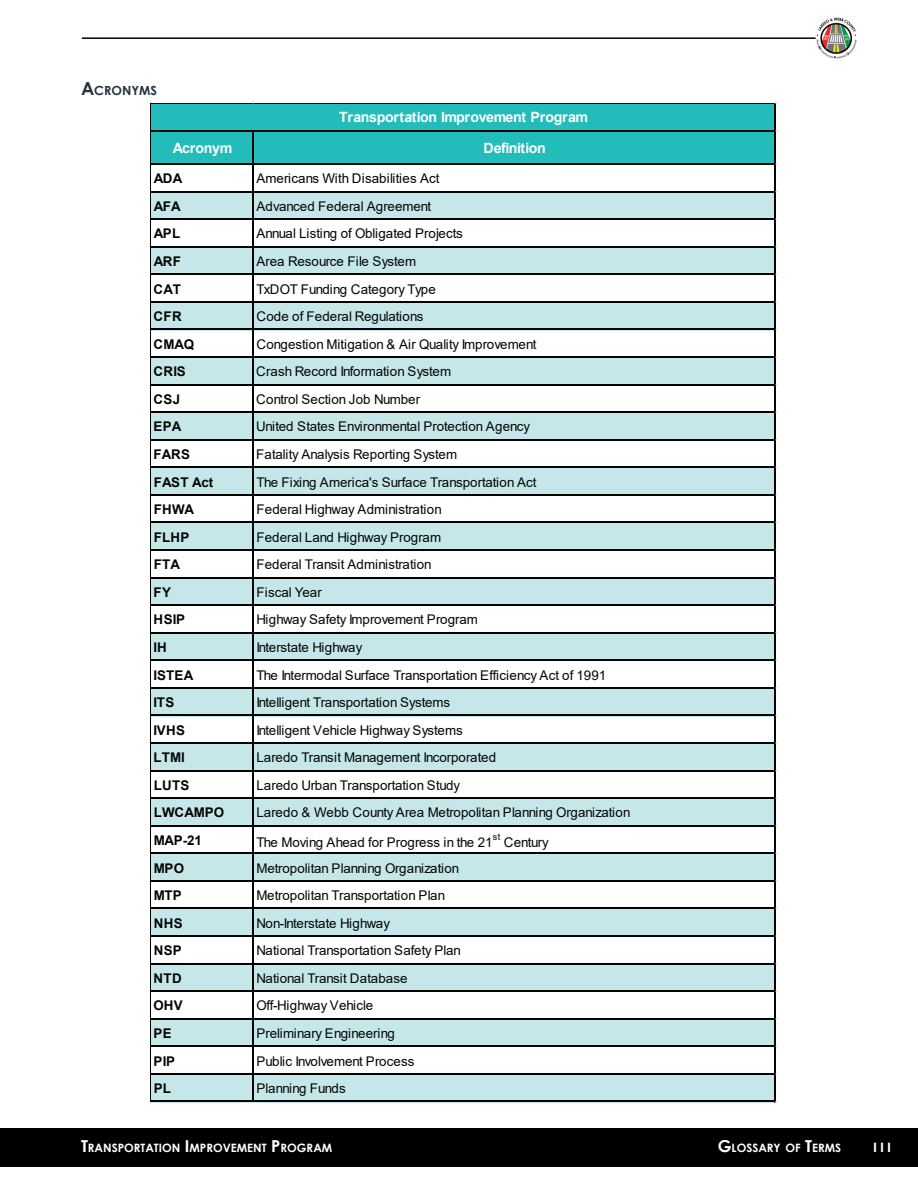
<style>
.page{position:relative;width:918px;height:1188px;background:#fff}
.page>*{position:absolute;margin:0;border:0;box-sizing:border-box;transform-origin:0 0}
.t1{font:700 15px "Calibri";color:#fff}
.t2{font:700 14.25px "Arial";letter-spacing:-.02em;color:#fff}
.t3{font:13.35px "Arial";letter-spacing:.005em;color:#040503}
.t4{font:700 13.35px "Arial";letter-spacing:.015em;color:#040503}
.t5{font:13.35px "Arial";letter-spacing:-.025em;color:#040503}
.t6{font:13.35px "Arial";letter-spacing:-.02em;color:#040503}
.t7{font:13.35px "Arial";letter-spacing:-.015em;color:#040503}
.t8{font:13.35px "Arial";letter-spacing:-.035em;color:#040503}
._1_1_Sub-Chapter_-_In-Page{font:700 12.6px "Century Gothic";color:#24333f}
.t9{font:700 11.55px "Century Gothic";color:#fff}
.t10{font:9.15px "Arial";color:#040503}
.s1{font-size:18px}
.s2{font-size:16.5px}
</style>
<div class="page">
<hr style="left:82px;top:37px;width:734px;height:2px;background:#000">
<img style="left:816px;top:17px;width:41px;height:42px">
<div style="left:151px;top:104px;width:625px;height:61px;background:#22bcba"></div>
<div style="left:151px;top:192px;width:625px;height:28px;background:#c5e7e9"></div>
<div style="left:151px;top:247px;width:625px;height:28px;background:#c5e7e9"></div>
<div style="left:151px;top:302px;width:625px;height:28px;background:#c5e7e9"></div>
<div style="left:151px;top:357px;width:625px;height:28px;background:#c5e7e9"></div>
<div style="left:151px;top:412px;width:625px;height:29px;background:#c5e7e9"></div>
<div style="left:151px;top:467px;width:625px;height:29px;background:#c5e7e9"></div>
<div style="left:151px;top:522px;width:625px;height:29px;background:#c5e7e9"></div>
<div style="left:151px;top:578px;width:625px;height:28px;background:#c5e7e9"></div>
<div style="left:151px;top:633px;width:625px;height:28px;background:#c5e7e9"></div>
<div style="left:151px;top:688px;width:625px;height:28px;background:#c5e7e9"></div>
<div style="left:151px;top:743px;width:625px;height:28px;background:#c5e7e9"></div>
<div style="left:151px;top:798px;width:625px;height:29px;background:#c5e7e9"></div>
<div style="left:151px;top:853px;width:625px;height:29px;background:#c5e7e9"></div>
<div style="left:151px;top:908px;width:625px;height:29px;background:#c5e7e9"></div>
<div style="left:151px;top:964px;width:625px;height:28px;background:#c5e7e9"></div>
<div style="left:151px;top:1019px;width:625px;height:28px;background:#c5e7e9"></div>
<div style="left:151px;top:1074px;width:625px;height:28px;background:#c5e7e9"></div>
<hr style="left:151px;top:103px;width:625px;height:1px;background:#040503">
<hr style="left:151px;top:130px;width:625px;height:1px;background:#040503">
<hr style="left:151px;top:163px;width:625px;height:2px;background:#040503">
<hr style="left:151px;top:191px;width:625px;height:1px;background:#040503">
<hr style="left:151px;top:218px;width:625px;height:2px;background:#040503">
<hr style="left:151px;top:246px;width:625px;height:2px;background:#040503">
<hr style="left:151px;top:273px;width:625px;height:2px;background:#040503">
<hr style="left:151px;top:301px;width:625px;height:2px;background:#040503">
<hr style="left:151px;top:329px;width:625px;height:1px;background:#040503">
<hr style="left:151px;top:356px;width:625px;height:2px;background:#040503">
<hr style="left:151px;top:384px;width:625px;height:1px;background:#040503">
<hr style="left:151px;top:411px;width:625px;height:2px;background:#040503">
<hr style="left:151px;top:439px;width:625px;height:2px;background:#040503">
<hr style="left:151px;top:466px;width:625px;height:2px;background:#040503">
<hr style="left:151px;top:494px;width:625px;height:2px;background:#040503">
<hr style="left:151px;top:522px;width:625px;height:1px;background:#040503">
<hr style="left:151px;top:549px;width:625px;height:2px;background:#040503">
<hr style="left:151px;top:577px;width:625px;height:1px;background:#040503">
<hr style="left:151px;top:604px;width:625px;height:2px;background:#040503">
<hr style="left:151px;top:632px;width:625px;height:2px;background:#040503">
<hr style="left:151px;top:659px;width:625px;height:2px;background:#040503">
<hr style="left:151px;top:687px;width:625px;height:2px;background:#040503">
<hr style="left:151px;top:715px;width:625px;height:1px;background:#040503">
<hr style="left:151px;top:742px;width:625px;height:2px;background:#040503">
<hr style="left:151px;top:770px;width:625px;height:1px;background:#040503">
<hr style="left:151px;top:797px;width:625px;height:2px;background:#040503">
<hr style="left:151px;top:825px;width:625px;height:2px;background:#040503">
<hr style="left:151px;top:852px;width:625px;height:2px;background:#040503">
<hr style="left:151px;top:880px;width:625px;height:2px;background:#040503">
<hr style="left:151px;top:908px;width:625px;height:1px;background:#040503">
<hr style="left:151px;top:935px;width:625px;height:2px;background:#040503">
<hr style="left:151px;top:963px;width:625px;height:1px;background:#040503">
<hr style="left:151px;top:990px;width:625px;height:2px;background:#040503">
<hr style="left:151px;top:1018px;width:625px;height:2px;background:#040503">
<hr style="left:151px;top:1045px;width:625px;height:2px;background:#040503">
<hr style="left:151px;top:1073px;width:625px;height:2px;background:#040503">
<hr style="left:150px;top:103px;width:1px;height:999px;background:#040503">
<hr style="left:252px;top:131px;width:2px;height:971px;background:#040503">
<hr style="left:151px;top:1101px;width:625px;height:1px;background:#040503">
<hr style="left:774px;top:104px;width:2px;height:998px;background:#040503">
<div style="left:0;top:1128px;width:918px;height:39px;background:#000"></div>
<p class="_1_1_Sub-Chapter_-_In-Page" style="left:81px;top:80px;width:78px"><span class="s1">A</span>CRONYMS</p>
<p class="t2" style="left:339px;top:107px;width:251px">Transportation Improvement Program</p>
<p class="t2" style="left:173px;top:138px;width:61px">Acronym</p>
<p class="t2" style="left:484px;top:138px;width:64px">Definition</p>
<p class="t4" style="left:154px;top:169px;width:30px">ADA</p>
<p class="t3" style="left:256px;top:169px;width:185px">Americans With Disabilities Act</p>
<p class="t4" style="left:154px;top:197px;width:29px">AFA</p>
<p class="t3" style="left:256px;top:197px;width:176px">Advanced Federal Agreement</p>
<p class="t4" style="left:154px;top:224px;width:28px">APL</p>
<p class="t3" style="left:256px;top:225px;width:208px">Annual Listing of Obligated Projects</p>
<p class="t4" style="left:154px;top:252px;width:29px">ARF</p>
<p class="t3" style="left:256px;top:252px;width:161px">Area Resource File System</p>
<p class="t4" style="left:154px;top:279px;width:29px">CAT</p>
<p class="t3" style="left:256px;top:280px;width:181px">TxDOT Funding Category Type</p>
<p class="t4" style="left:154px;top:307px;width:30px">CFR</p>
<p class="t3" style="left:256px;top:307px;width:169px">Code of Federal Regulations</p>
<p class="t4" style="left:154px;top:335px;width:42px">CMAQ</p>
<p class="t3" style="left:256px;top:335px;width:282px">Congestion Mitigation &amp; Air Quality Improvement</p>
<p class="t4" style="left:154px;top:362px;width:34px">CRIS</p>
<p class="t3" style="left:256px;top:362px;width:196px">Crash Record Information System</p>
<p class="t4" style="left:154px;top:390px;width:28px">CSJ</p>
<p class="t3" style="left:256px;top:390px;width:165px">Control Section Job Number</p>
<p class="t4" style="left:154px;top:417px;width:30px">EPA</p>
<p class="t3" style="left:256px;top:418px;width:275px">United States Environmental Protection Agency</p>
<p class="t4" style="left:153px;top:445px;width:38px">FARS</p>
<p class="t3" style="left:256px;top:445px;width:203px">Fatality Analysis Reporting System</p>
<p class="t4" style="left:154px;top:472px;width:61px">FAST Act</p>
<p class="t3" style="left:256px;top:473px;width:282px">The Fixing America's Surface Transportation Act</p>
<p class="t4" style="left:154px;top:500px;width:42px">FHWA</p>
<p class="t3" style="left:256px;top:500px;width:187px">Federal Highway Administration</p>
<p class="t4" style="left:154px;top:528px;width:37px">FLHP</p>
<p class="t3" style="left:256px;top:528px;width:186px">Federal Land Highway Program</p>
<p class="t4" style="left:154px;top:555px;width:28px">FTA</p>
<p class="t3" style="left:256px;top:555px;width:177px">Federal Transit Administration</p>
<p class="t4" style="left:154px;top:583px;width:19px">FY</p>
<p class="t3" style="left:256px;top:583px;width:67px">Fiscal Year</p>
<p class="t4" style="left:154px;top:610px;width:33px">HSIP</p>
<p class="t3" style="left:256px;top:611px;width:223px">Highway Safety Improvement Program</p>
<p class="t4" style="left:154px;top:638px;width:15px">IH</p>
<p class="t5" style="left:256px;top:638px;width:108px">Interstate Highway</p>
<p class="t4" style="left:154px;top:665px;width:41px">ISTEA</p>
<p class="t3" style="left:256px;top:666px;width:351px">The Intermodal Surface Transportation Efficiency Act of 1991</p>
<p class="t4" style="left:154px;top:693px;width:22px">ITS</p>
<p class="t6" style="left:256px;top:693px;width:195px">Intelligent Transportation Systems</p>
<p class="t4" style="left:154px;top:721px;width:33px">IVHS</p>
<p class="t3" style="left:256px;top:721px;width:208px">Intelligent Vehicle Highway Systems</p>
<p class="t4" style="left:154px;top:748px;width:33px">LTMI</p>
<p class="t3" style="left:256px;top:748px;width:241px">Laredo Transit Management Incorporated</p>
<p class="t4" style="left:154px;top:776px;width:37px">LUTS</p>
<p class="t3" style="left:256px;top:776px;width:205px">Laredo Urban Transportation Study</p>
<p class="t4" style="left:154px;top:803px;width:72px">LWCAMPO</p>
<p class="t3" style="left:256px;top:804px;width:376px">Laredo &amp; Webb County Area Metropolitan Planning Organization</p>
<p class="t4" style="left:154px;top:831px;width:50px">MAP-21</p>
<p class="t3" style="left:256px;top:833px;width:238px">The Moving Ahead for Progress in the 21</p>
<p class="t10" style="left:493px;top:830px;width:9px">st</p>
<p class="t5" style="left:504px;top:833px;width:47px">Century</p>
<p class="t4" style="left:154px;top:858px;width:32px">MPO</p>
<p class="t3" style="left:256px;top:859px;width:204px">Metropolitan Planning Organization</p>
<p class="t4" style="left:154px;top:886px;width:30px">MTP</p>
<p class="t3" style="left:256px;top:886px;width:190px">Metropolitan Transportation Plan</p>
<p class="t4" style="left:154px;top:914px;width:30px">NHS</p>
<p class="t5" style="left:256px;top:914px;width:135px">Non-Interstate Highway</p>
<p class="t4" style="left:154px;top:941px;width:30px">NSP</p>
<p class="t3" style="left:256px;top:941px;width:206px">National Transportation Safety Plan</p>
<p class="t4" style="left:154px;top:969px;width:30px">NTD</p>
<p class="t3" style="left:256px;top:969px;width:153px">National Transit Database</p>
<p class="t4" style="left:154px;top:996px;width:30px">OHV</p>
<p class="t7" style="left:256px;top:997px;width:118px">Off-Highway Vehicle</p>
<p class="t4" style="left:154px;top:1024px;width:20px">PE</p>
<p class="t3" style="left:256px;top:1024px;width:140px">Preliminary Engineering</p>
<p class="t4" style="left:154px;top:1051px;width:23px">PIP</p>
<p class="t3" style="left:256px;top:1052px;width:160px">Public Involvement Process</p>
<p class="t4" style="left:154px;top:1079px;width:19px">PL</p>
<p class="t8" style="left:256px;top:1079px;width:91px">Planning Funds</p>
<p class="t9" style="left:81px;top:1139px;width:253px"><span class="s2">T</span>RANSPORTATION <span class="s2">I</span>MPROVEMENT <span class="s2">P</span> ROGRAM</p>
<p class="t9" style="left:718px;top:1139px;width:125px"><span class="s2">G</span>LOSSARY OF <span class="s2">T</span>ERMS</p>
<p class="t1" style="left:873px;top:1136px;width:20px">III</p>
</div>
